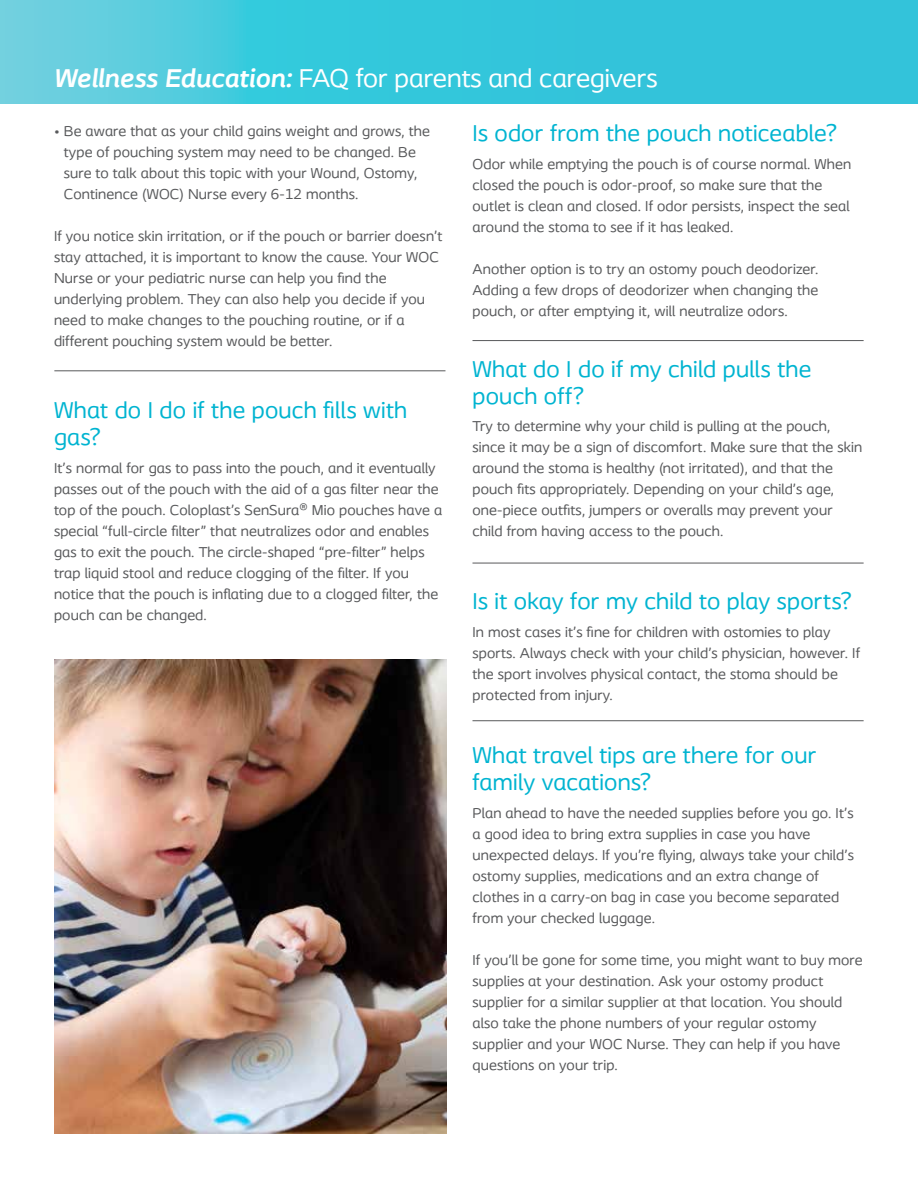
<style>
.page{position:relative;width:918px;height:1188px;background:#fff}
.page>*{position:absolute;margin:0;border:0;box-sizing:border-box;transform-origin:0 0}
.t1{font:27px "Coloplast";color:#fff}
.t2{font:24px/27px "Coloplast";letter-spacing:.01em;color:#00b4d1}
.t3{font:15px/21px "Coloplast";letter-spacing:.01em;color:#58595b}
.s1{font-weight:700;font-style:italic}
</style>
<div class="page">
<hr style="left:54px;top:370px;width:391px;height:1px;background:#58595b">
<hr style="left:472px;top:340px;width:392px;height:1px;background:#58595b">
<hr style="left:472px;top:720px;width:392px;height:1px;background:#58595b">
<hr style="left:472px;top:563px;width:392px;height:1px;background:#58595b">
<svg style="left:0;top:0;width:918px;height:104px;background:#3ec7db"></svg>
<img style="left:54px;top:660px;width:392px;height:474px">
<h1 class="t1" style="left:54px;top:62px;width:605px"><span class="s1">Wellness Education:</span> FAQ for parents and caregivers</h1>
<p class="t3" style="left:64px;top:120px;width:368px;text-indent:-10px">• Be aware that as your child gains weight and grows, the type of pouching system may need to be changed. Be sure to talk about this topic with your Wound, Ostomy, Continence (WOC) Nurse every 6-12 months.</p>
<p class="t3" style="left:54px;top:225px;width:390px">If you notice skin irritation, or if the pouch or barrier doesn’t stay attached, it is important to know the cause. Your WOC Nurse or your pediatric nurse can help you find the underlying problem. They can also help you decide if you need to make changes to the pouching routine, or if a different pouching system would be better.</p>
<h2 class="t2" style="left:54px;top:396px;width:355px">What do I do if the pouch fills with gas?</h2>
<p class="t3" style="left:54px;top:457px;width:390px">It’s normal for gas to pass into the pouch, and it eventually passes out of the pouch with the aid of a gas filter near the top of the pouch. Coloplast’s SenSura® Mio pouches have a special “full-circle filter” that neutralizes odor and enables gas to exit the pouch. The circle-shaped “pre-filter” helps trap liquid stool and reduce clogging of the filter. If you notice that the pouch is inflating due to a clogged filter, the pouch can be changed.</p>
<h2 class="t2" style="left:472px;top:119px;width:366px">Is odor from the pouch noticeable?</h2>
<p class="t3" style="left:472px;top:153px;width:380px">Odor while emptying the pouch is of course normal. When closed the pouch is odor-proof, so make sure that the outlet is clean and closed. If odor persists, inspect the seal around the stoma to see if it has leaked.</p>
<p class="t3" style="left:472px;top:258px;width:347px;text-align:justify">Another option is to try an ostomy pouch deodorizer.<br>Adding a few drops of deodorizer when changing the pouch, or after emptying it, will neutralize odors.</p>
<h2 class="t2" style="left:472px;top:355px;width:340px">What do I do if my child pulls the pouch off?</h2>
<p class="t3" style="left:472px;top:416px;width:391px">Try to determine why your child is pulling at the pouch, since it may be a sign of discomfort. Make sure that the skin around the stoma is healthy (not irritated), and that the pouch fits appropriately. Depending on your child’s age, one-piece outfits, jumpers or overalls may prevent your child from having access to the pouch.</p>
<h2 class="t2" style="left:472px;top:587px;width:381px">Is it okay for my child to play sports?</h2>
<p class="t3" style="left:472px;top:621px;width:389px">In most cases it’s fine for children with ostomies to play sports. Always check with your child’s physician, however. If the sport involves physical contact, the stoma should be protected from injury.</p>
<h2 class="t2" style="left:472px;top:741px;width:345px">What travel tips are there for our family vacations?</h2>
<p class="t3" style="left:472px;top:802px;width:383px">Plan ahead to have the needed supplies before you go. It’s a good idea to bring extra supplies in case you have unexpected delays. If you’re flying, always take your child’s ostomy supplies, medications and an extra change of clothes in a carry-on bag in case you become separated from your checked luggage.</p>
<p class="t3" style="left:472px;top:949px;width:392px">If you’ll be gone for some time, you might want to buy more supplies at your destination. Ask your ostomy product supplier for a similar supplier at that location. You should also take the phone numbers of your regular ostomy supplier and your WOC Nurse. They can help if you have questions on your trip.</p>
</div>
